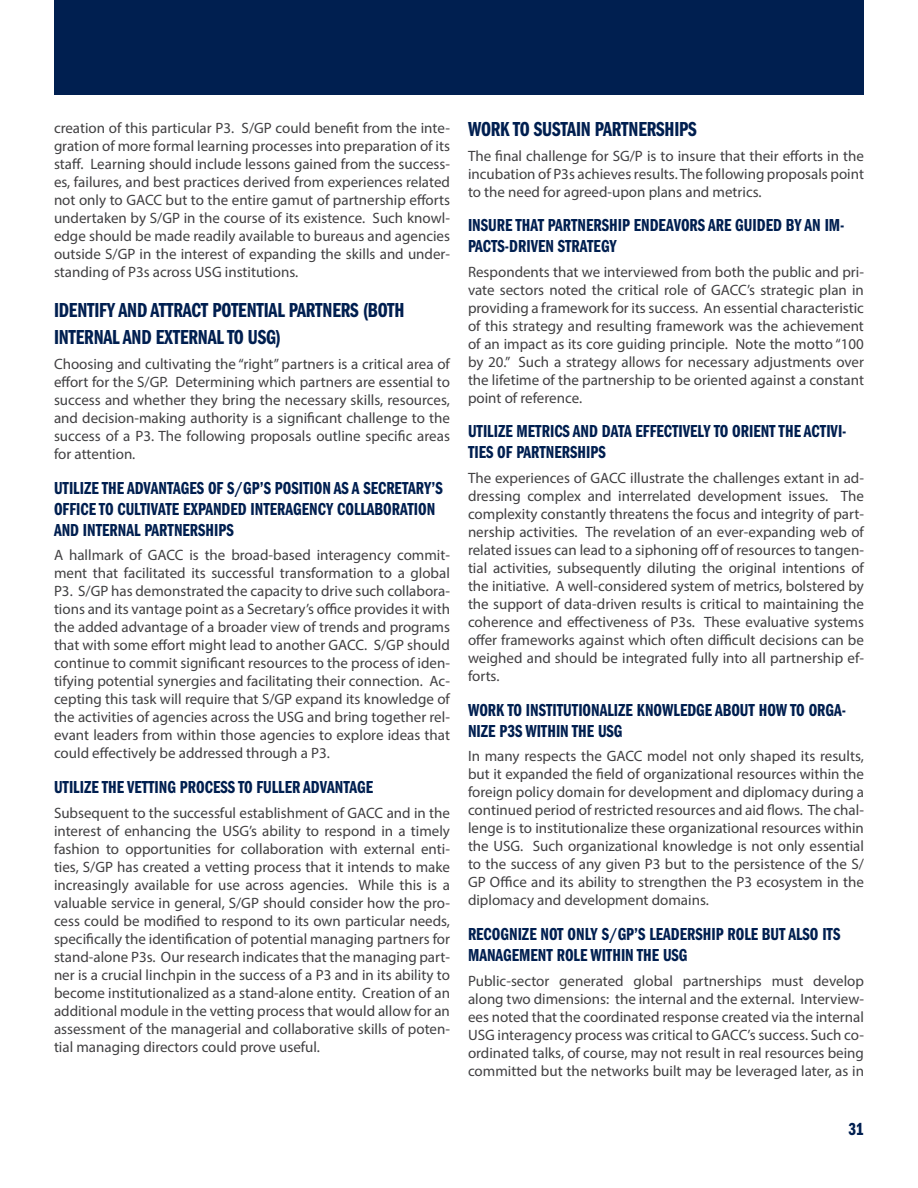
<style>
.page{position:relative;width:918px;height:1188px;background:#fff}
.page>*{position:absolute;margin:0;border:0;box-sizing:border-box;transform-origin:0 0}
.t1{font:21px/27px "ITC Franklin Gothic Std Dm Cp";letter-spacing:-.01em;color:#001f50}
.t2{font:18px/21px "ITC Franklin Gothic Std Dm Cp";color:#001f50}
.t3{font:15px/18px "Myriad Pro";color:#414042;text-align:justify}
</style>
<div class="page">
<div style="left:54px;top:0;width:810px;height:94px;background:#001f50"></div>
<p class="t3" style="left:54px;top:118px;width:398px">creation of this particular P3. S/GP could benefit from the inte&shy;gration of more formal learning processes into preparation of its staff. Learning should include lessons gained from the success&shy;es, failures, and best practices derived from experiences related not only to GACC but to the entire gamut of partnership efforts undertaken by S/GP in the course of its existence. Such knowl&shy;edge should be made readily available to bureaus and agencies outside S/GP in the interest of expanding the skills and under&shy;standing of P3s across USG institutions.</p>
<h1 class="t1" style="left:54px;top:297px;width:352px">IDENTIFY AND ATTRACT POTENTIAL PARTNERS (BOTH<br>INTERNAL AND EXTERNAL TO USG)</h1>
<p class="t3" style="left:54px;top:355px;width:398px">Choosing and cultivating the “right” partners is a critical area of effort for the S/GP. Determining which partners are essential to success and whether they bring the necessary skills, resources, and decision-making authority is a significant challenge to the success of a P3. The following proposals outline specific areas for attention.</p>
<p class="t2" style="left:54px;top:477px;width:390px">UTILIZE THE ADVANTAGES OF S/GP’S POSITION AS A SECRETARY’S<br>OFFICE TO CULTIVATE EXPANDED INTERAGENCY COLLABORATION<br>AND INTERNAL PARTNERSHIPS</p>
<p class="t3" style="left:54px;top:546px;width:398px">A hallmark of GACC is the broad-based interagency commit&shy;ment that facilitated its successful transformation to a global P3. S/GP has demonstrated the capacity to drive such collabora&shy;tions and its vantage point as a Secretary’s office provides it with the added advantage of a broader view of trends and programs that with some effort might lead to another GACC. S/GP should continue to commit significant resources to the process of iden&shy;tifying potential synergies and facilitating their connection. Ac&shy;cepting this task will require that S/GP expand its knowledge of the activities of agencies across the USG and bring together rel&shy;evant leaders from within those agencies to explore ideas that could effectively be addressed through a P3.</p>
<p class="t2" style="left:54px;top:777px;width:321px">UTILIZE THE VETTING PROCESS TO FULLER ADVANTAGE</p>
<p class="t3" style="left:54px;top:803px;width:398px">Subsequent to the successful establishment of GACC and in the interest of enhancing the USG’s ability to respond in a timely fashion to opportunities for collaboration with external enti&shy;ties, S/GP has created a vetting process that it intends to make increasingly available for use across agencies. While this is a valuable service in general, S/GP should consider how the pro&shy;cess could be modified to respond to its own particular needs, specifically the identification of potential managing partners for stand-alone P3s. Our research indicates that the managing part&shy;ner is a crucial linchpin in the success of a P3 and in its ability to become institutionalized as a stand-alone entity. Creation of an additional module in the vetting process that would allow for an assessment of the managerial and collaborative skills of poten&shy;tial managing directors could prove useful.</p>
<h1 class="t1" style="left:468px;top:116px;width:230px">WORK TO SUSTAIN PARTNERSHIPS</h1>
<p class="t3" style="left:468px;top:146px;width:398px">The final challenge for SG/P is to insure that their efforts in the incubation of P3s achieves results. The following proposals point to the need for agreed-upon plans and metrics.</p>
<p class="t2" style="left:468px;top:215px;width:378px">INSURE THAT PARTNERSHIP ENDEAVORS ARE GUIDED BY AN IM-<br>PACTS-DRIVEN STRATEGY</p>
<p class="t3" style="left:468px;top:263px;width:398px">Respondents that we interviewed from both the public and pri&shy;vate sectors noted the critical role of GACC’s strategic plan in providing a framework for its success. An essential characteristic of this strategy and resulting framework was the achievement of an impact as its core guiding principle. Note the motto “100 by 20.” Such a strategy allows for necessary adjustments over the lifetime of the partnership to be oriented against a constant point of reference.</p>
<p class="t2" style="left:468px;top:421px;width:380px">UTILIZE METRICS AND DATA EFFECTIVELY TO ORIENT THE ACTIVI-<br>TIES OF PARTNERSHIPS</p>
<p class="t3" style="left:468px;top:469px;width:398px">The experiences of GACC illustrate the challenges extant in ad&shy;dressing complex and interrelated development issues. The complexity constantly threatens the focus and integrity of part&shy;nership activities. The revelation of an ever-expanding web of related issues can lead to a siphoning off of resources to tangen&shy;tial activities, subsequently diluting the original intentions of the initiative. A well-considered system of metrics, bolstered by the support of data-driven results is critical to maintaining the coherence and effectiveness of P3s. These evaluative systems offer frameworks against which often difficult decisions can be weighed and should be integrated fully into all partnership ef&shy;forts.</p>
<p class="t2" style="left:468px;top:699px;width:380px">WORK TO INSTITUTIONALIZE KNOWLEDGE ABOUT HOW TO ORGA-<br>NIZE P3S WITHIN THE USG</p>
<p class="t3" style="left:468px;top:747px;width:398px">In many respects the GACC model not only shaped its results, but it expanded the field of organizational resources within the foreign policy domain for development and diplomacy during a continued period of restricted resources and aid flows. The chal&shy;lenge is to institutionalize these organizational resources within the USG. Such organizational knowledge is not only essential to the success of any given P3 but to the persistence of the S/ GP Office and its ability to strengthen the P3 ecosystem in the diplomacy and development domains.</p>
<p class="t2" style="left:468px;top:924px;width:374px">RECOGNIZE NOT ONLY S/GP’S LEADERSHIP ROLE BUT ALSO ITS<br>MANAGEMENT ROLE WITHIN THE USG</p>
<p class="t3" style="left:468px;top:971px;width:398px">Public-sector generated global partnerships must develop along two dimensions: the internal and the external. Interview&shy;ees noted that the coordinated response created via the internal USG interagency process was critical to GACC’s success. Such co&shy;ordinated talks, of course, may not result in real resources being committed but the networks built may be leveraged later, as in</p>
<p class="t2" style="left:849px;top:1119px;width:17px">31</p>
</div>
